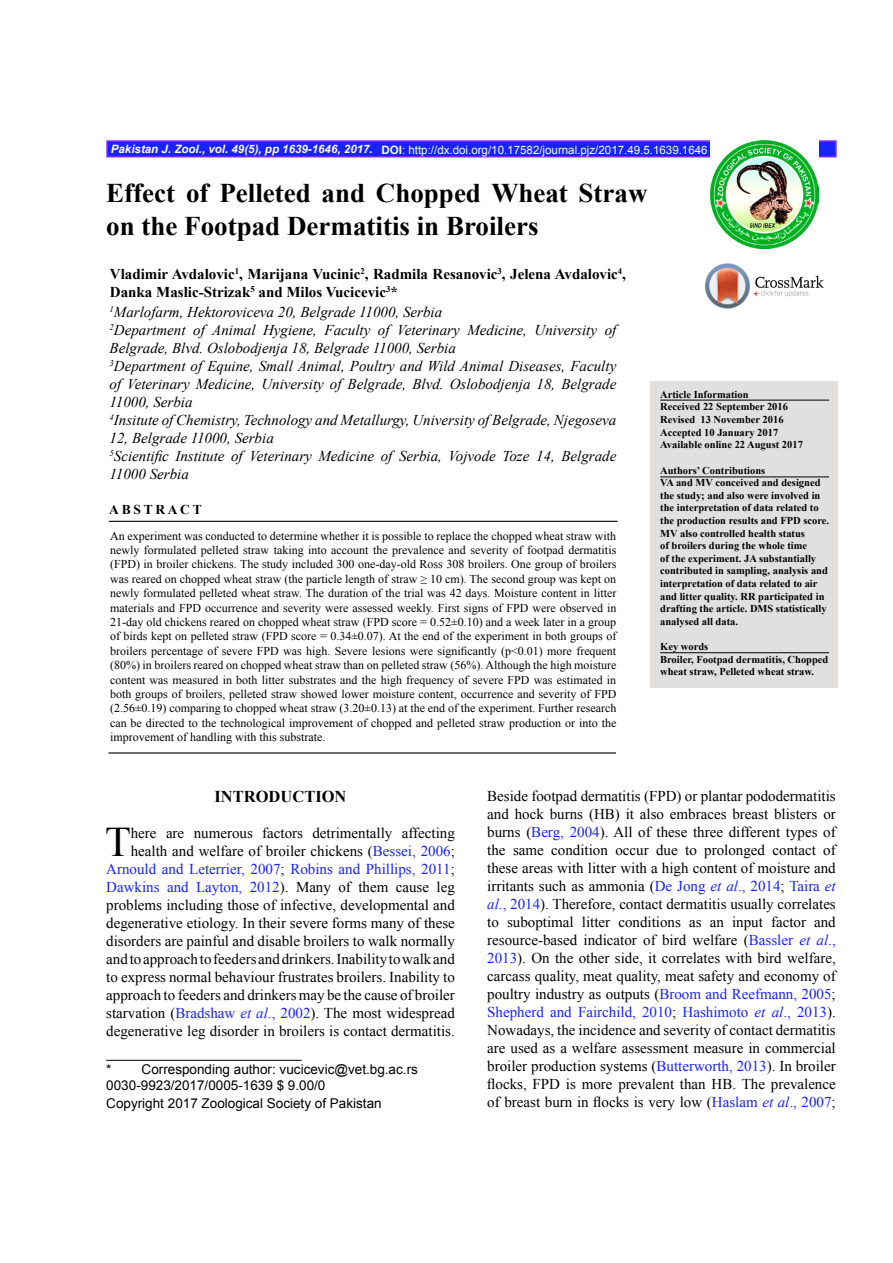
<style>
.page{position:relative;width:893px;height:1263px;background:#fff}
.page>*{position:absolute;margin:0;border:0;box-sizing:border-box;transform-origin:0 0}
.t1{font:42.15px "Times New Roman";color:#000}
.t2{font:700 27px/32.4px "Times New Roman";color:#000}
.t3{font:700 16.5px "Times New Roman";color:#000}
.t4{font:15px/18px "Times New Roman";color:#000;text-align:right}
.t5{font:italic 15px/18px "Times New Roman";color:#000}
.t6{font:700 15px/18px "Times New Roman";color:#000}
.t7{font:13.5px/16.2px "Arial";color:#000}
.t8{font:700 13.5px "Times New Roman";letter-spacing:.2em;color:#000}
.t9{font:12px/14.4px "Times New Roman";color:#000;text-align:justify}
.t10{font:11.55px "Arial";color:#fff}
.t11{font:700 10.5px/12.6px "Times New Roman";color:#000}
.s1{font-weight:700;font-style:italic}
.s2{font-weight:700}
.s3{color:#1922fb}
.s4{font-style:italic;color:#1922fb}
</style>
<div class="page">
<img style="left:704px;top:264px;width:120px;height:45px">
<div style="left:106px;top:140px;width:731px;height:17px;background:#1922fb;border:2px solid #8027fb"></div>
<img style="left:710px;top:140px;width:108px;height:108px">
<div style="left:651px;top:381px;width:187px;height:307px;background:#e2e0df"></div>
<hr style="left:660px;top:476px;width:169px;height:1px;background:#000">
<hr style="left:660px;top:652px;width:169px;height:1px;background:#000">
<hr style="left:109px;top:521px;width:509px;height:1px;background:#000">
<hr style="left:108px;top:752px;width:508px;height:1px;background:#000">
<hr style="left:660px;top:400px;width:169px;height:1px;background:#000">
<hr style="left:106px;top:1060px;width:196px;height:1px;background:#000">
<p class="t10" style="left:111px;top:142px;width:598px"><span class="s1">Pakistan J. Zool., vol. 49(5), pp 1639-1646, 2017.</span> <span class="s2">DOI</span>: http://dx.doi.org/10.17582/journal.pjz/2017.49.5.1639.1646</p>
<h2 class="t2" style="left:106px;top:176px;width:543px">Effect of Pelleted and Chopped Wheat Straw on the Footpad Dermatitis in Broilers</h2>
<p class="t6" style="left:110px;top:264px;width:518px">Vladimir Avdalovic<sup>1</sup>, Marijana Vucinic<sup>2</sup>, Radmila Resanovic<sup>3</sup>, Jelena Avdalovic<sup>4</sup>,<br>Danka Maslic-Strizak<sup>5</sup> and Milos Vucicevic<sup>3</sup>*</p>
<p class="t5" style="left:110px;top:303px;width:508px"><sup>1</sup>Marlofarm, Hektoroviceva 20, Belgrade 11000, Serbia<br><sup>2</sup>Department of Animal Hygiene, Faculty of Veterinary Medicine, University of Belgrade, Blvd. Oslobodjenja 18, Belgrade 11000, Serbia<br><sup>3</sup>Department of Equine, Small Animal, Poultry and Wild Animal Diseases, Faculty of Veterinary Medicine, University of Belgrade, Blvd. Oslobodjenja 18, Belgrade 11000, Serbia<br><sup>4</sup>Insitute of Chemistry, Technology and Metallurgy, University of Belgrade, Njegoseva 12, Belgrade 11000, Serbia<br><sup>5</sup>Scientific Institute of Veterinary Medicine of Serbia, Vojvode Toze 14, Belgrade 11000 Serbia</p>
<p class="t8" style="left:109px;top:500px;width:94px">ABSTRACT</p>
<p class="t9" style="left:110px;top:528px;width:508px">An experiment was conducted to determine whether it is possible to replace the chopped wheat straw with newly formulated pelleted straw taking into account the prevalence and severity of footpad dermatitis (FPD) in broiler chickens. The study included 300 one-day-old Ross 308 broilers. One group of broilers was reared on chopped wheat straw (the particle length of straw ≥ 10 cm). The second group was kept on newly formulated pelleted wheat straw. The duration of the trial was 42 days. Moisture content in litter materials and FPD occurrence and severity were assessed weekly. First signs of FPD were observed in 21-day old chickens reared on chopped wheat straw (FPD score = 0.52±0.10) and a week later in a group of birds kept on pelleted straw (FPD score = 0.34±0.07). At the end of the experiment in both groups of broilers percentage of severe FPD was high. Severe lesions were significantly (p&lt;0.01) more frequent (80%) in broilers reared on chopped wheat straw than on pelleted straw (56%). Although the high moisture content was measured in both litter substrates and the high frequency of severe FPD was estimated in both groups of broilers, pelleted straw showed lower moisture content, occurrence and severity of FPD (2.56±0.19) comparing to chopped wheat straw (3.20±0.13) at the end of the experiment. Further research can be directed to the technological improvement of chopped and pelleted straw production or into the improvement of handling with this substrate.</p>
<p class="t11" style="left:660px;top:388px;width:144px">Article Information<br>Received 22 September 2016<br>Revised 13 November 2016<br>Accepted 10 January 2017<br>Available online 22 August 2017</p>
<p class="t11" style="left:660px;top:463px;width:170px">Authors’ Contributions<br>VA and MV conceived and designed the study; and also were involved in the interpretation of data related to the production results and FPD score.<br>MV also controlled health status<br>of broilers during the whole time<br>of the experiment. JA substantially contributed in sampling, analysis and interpretation of data related to air and litter quality. RR participated in drafting the article. DMS statistically analysed all data.</p>
<p class="t11" style="left:660px;top:640px;width:170px">Key words<br>Broiler, Footpad dermatitis, Chopped wheat straw, Pelleted wheat straw.</p>
<p class="t3" style="left:215px;top:785px;width:133px">INTRODUCTION</p>
<p class="t4" style="left:106px;top:824px;width:350px">here are numerous factors detrimentally affecting health and welfare of broiler chickens (<span class="s3">Bessei, 2006</span>; <span class="s3">Arnould and Leterrier, 2007</span>; <span class="s3">Robins and Phillips, 2011</span>; <span class="s3">Dawkins and Layton, 2012</span>). Many of them cause leg problems including those of infective, developmental and degenerative etiology. In their severe forms many of these disorders are painful and disable broilers to walk normally and to approach to feeders and drinkers. Inability to walk and to express normal behaviour frustrates broilers. Inability to approach to feeders and drinkers may be the cause of broiler starvation (<span class="s3">Bradshaw</span> <span class="s4">et al</span><span class="s3">., 2002</span>). The most widespread degenerative leg disorder in broilers is contact dermatitis.</p>
<p class="t7" style="left:106px;top:1061px;width:313px">* Corresponding author: vucicevic@vet.bg.ac.rs<br>0030-9923/2017/0005-1639 $ 9.00/0</p>
<p class="t7" style="left:106px;top:1095px;width:277px">Copyright 2017 Zoological Society of Pakistan</p>
<h1 class="t1" style="left:105px;top:814px;width:27px">T</h1>
<p class="t4" style="left:487px;top:787px;width:350px;text-align:justify">Beside footpad dermatitis (FPD) or plantar pododermatitis and hock burns (HB) it also embraces breast blisters or burns (<span class="s3">Berg, 2004</span>). All of these three different types of the same condition occur due to prolonged contact of these areas with litter with a high content of moisture and irritants such as ammonia (<span class="s3">De Jong</span> <span class="s4">et al</span><span class="s3">., 2014</span>; <span class="s3">Taira</span> <span class="s4">et al</span><span class="s3">., 2014</span>). Therefore, contact dermatitis usually correlates to suboptimal litter conditions as an input factor and resource-based indicator of bird welfare (<span class="s3">Bassler</span> <span class="s4">et al</span><span class="s3">., 2013</span>). On the other side, it correlates with bird welfare, carcass quality, meat quality, meat safety and economy of poultry industry as outputs (<span class="s3">Broom and Reefmann, 2005</span>; <span class="s3">Shepherd and Fairchild, 2010</span>; <span class="s3">Hashimoto</span> <span class="s4">et al</span><span class="s3">., 2013</span>).<br>Nowadays, the incidence and severity of contact dermatitis are used as a welfare assessment measure in commercial broiler production systems (<span class="s3">Butterworth, 2013</span>). In broiler flocks, FPD is more prevalent than HB. The prevalence of breast burn in flocks is very low (<span class="s3">Haslam</span> <span class="s4">et al</span><span class="s3">., 2007</span>;</p>
</div>
